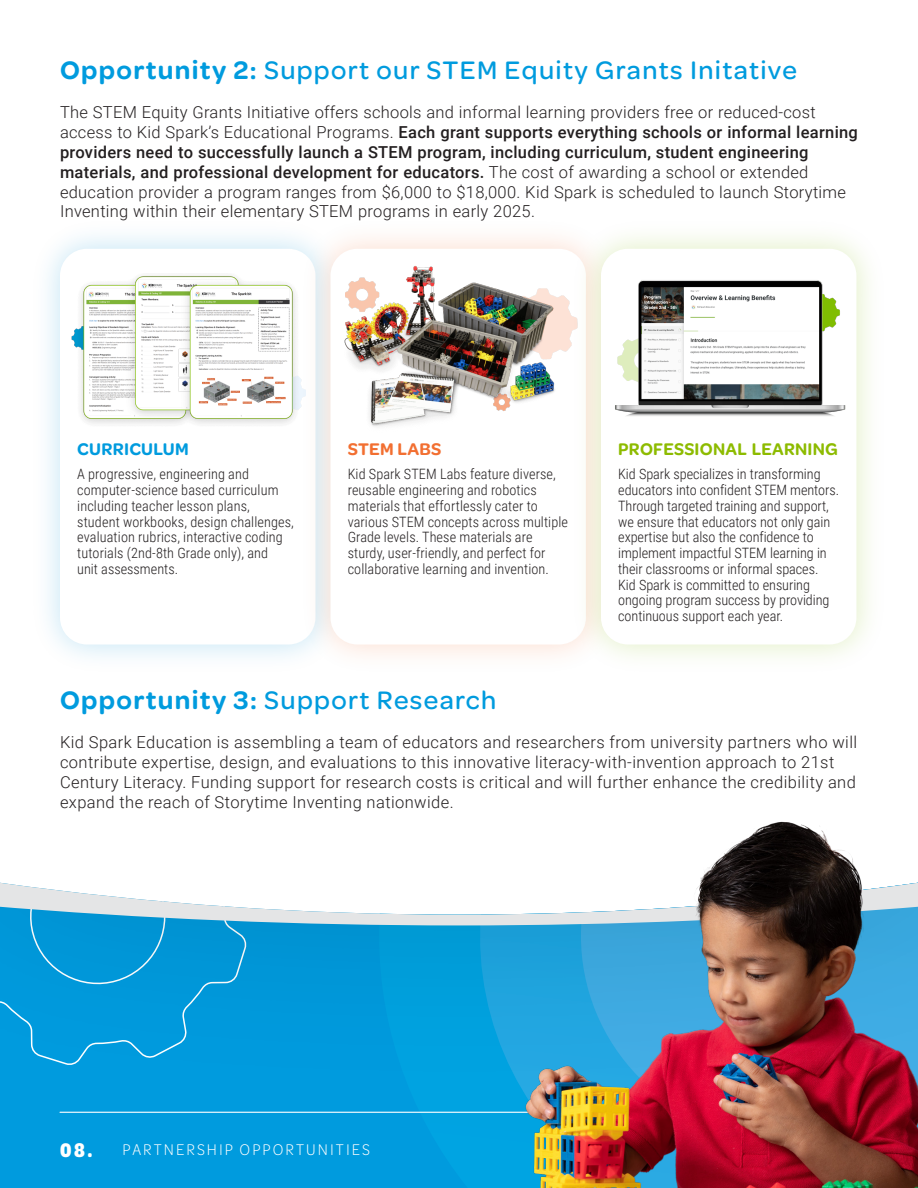
<style>
.page{position:relative;width:918px;height:1188px;background:#fff}
.page>*{position:absolute;margin:0;border:0;box-sizing:border-box;transform-origin:0 0}
.t1{font:500 27px "Omnes";letter-spacing:.05em;color:#009bde}
.t2{font:600 18px "Omnes";letter-spacing:.015em;color:#8dbb00}
.t3{font:600 18px "Omnes";letter-spacing:.015em;color:#009bde}
.t4{font:600 18px "Omnes";letter-spacing:.015em;color:#f26f31}
.t5{font:300 16.5px/19.8px "Roboto";letter-spacing:.025em;color:#231f20}
.t6{font:300 16.5px "Omnes Cond";letter-spacing:.125em;color:#fff}
.t7{font:300 14.25px/15.8px "Roboto Condensed";letter-spacing:.005em;color:#231f20}
.s1{font-weight:600}
.s2{font-weight:500}
.s3{font-weight:700;font-size:21px}
</style>
<div class="page">
<svg style="left:247px;top:925px;width:127px;height:263px;background:#0098da"></svg>
<svg style="left:374px;top:925px;width:41px;height:263px;background:#009bdc"></svg>
<svg style="left:0;top:925px;width:247px;height:263px;background:#039adc"></svg>
<svg style="left:0;top:883px;width:415px;height:42px"></svg>
<hr style="left:60px;top:1112px;width:798px;height:1px;background:#fff">
<img style="left:415px;top:821px;width:503px;height:367px">
<img style="left:290px;top:229px;width:271px;height:435px">
<div style="left:330px;top:249px;width:256px;height:396px;background:#fff;border-radius:27px"></div>
<img style="left:561px;top:235px;width:309px;height:423px">
<div style="left:601px;top:249px;width:255px;height:396px;background:#fff;border-radius:27px"></div>
<img style="left:71px;top:274px;width:235px;height:152px">
<img style="left:615px;top:280px;width:231px;height:136px">
<img style="left:325px;top:264px;width:266px;height:172px">
<h1 class="t1" style="left:60px;top:51px;width:739px"><span class="s1">Opportunity 2:</span> Support our STEM Equity Grants Initative</h1>
<p class="t5" style="left:60px;top:102px;width:799px">The STEM Equity Grants Initiative offers schools and informal learning providers free or reduced-cost access to Kid Spark’s Educational Programs. <span class="s2">Each grant supports everything schools or informal learning providers need to successfully launch a STEM program, including curriculum, student engineering materials, and professional development for educators.</span> The cost of awarding a school or extended education provider a program ranges from $6,000 to $18,000. Kid Spark is scheduled to launch Storytime Inventing within their elementary STEM programs in early 2025.</p>
<p class="t3" style="left:77px;top:436px;width:113px">CURRICULUM</p>
<p class="t7" style="left:77px;top:466px;width:218px">A progressive, engineering and computer-science based curriculum including teacher lesson plans, student workbooks, design challenges, evaluation rubrics, interactive coding tutorials (2nd-8th Grade only), and<br>unit assessments.</p>
<p class="t4" style="left:348px;top:436px;width:95px">STEM LABS</p>
<p class="t7" style="left:348px;top:466px;width:222px">Kid Spark STEM Labs feature diverse, reusable engineering and robotics materials that effortlessly cater to various STEM concepts across multiple Grade levels. These materials are sturdy, user-friendly, and perfect for collaborative learning and invention.</p>
<p class="t2" style="left:618px;top:436px;width:221px">PROFESSIONAL LEARNING</p>
<p class="t7" style="left:618px;top:466px;width:222px">Kid Spark specializes in transforming educators into confident STEM mentors.<br>Through targeted training and support, we ensure that educators not only gain expertise but also the confidence to implement impactful STEM learning in their classrooms or informal spaces.<br>Kid Spark is committed to ensuring ongoing program success by providing continuous support each year.</p>
<h1 class="t1" style="left:60px;top:681px;width:438px"><span class="s1">Opportunity 3:</span> Support Research</h1>
<p class="t5" style="left:60px;top:732px;width:799px">Kid Spark Education is assembling a team of educators and researchers from university partners who will contribute expertise, design, and evaluations to this innovative literacy-with-invention approach to 21st Century Literacy. Funding support for research costs is critical and will further enhance the credibility and expand the reach of Storytime Inventing nationwide.</p>
<p class="t6" style="left:60px;top:1139px;width:312px"><span class="s3">08.</span> PARTNERSHIP OPPORTUNITIES</p>
</div>
